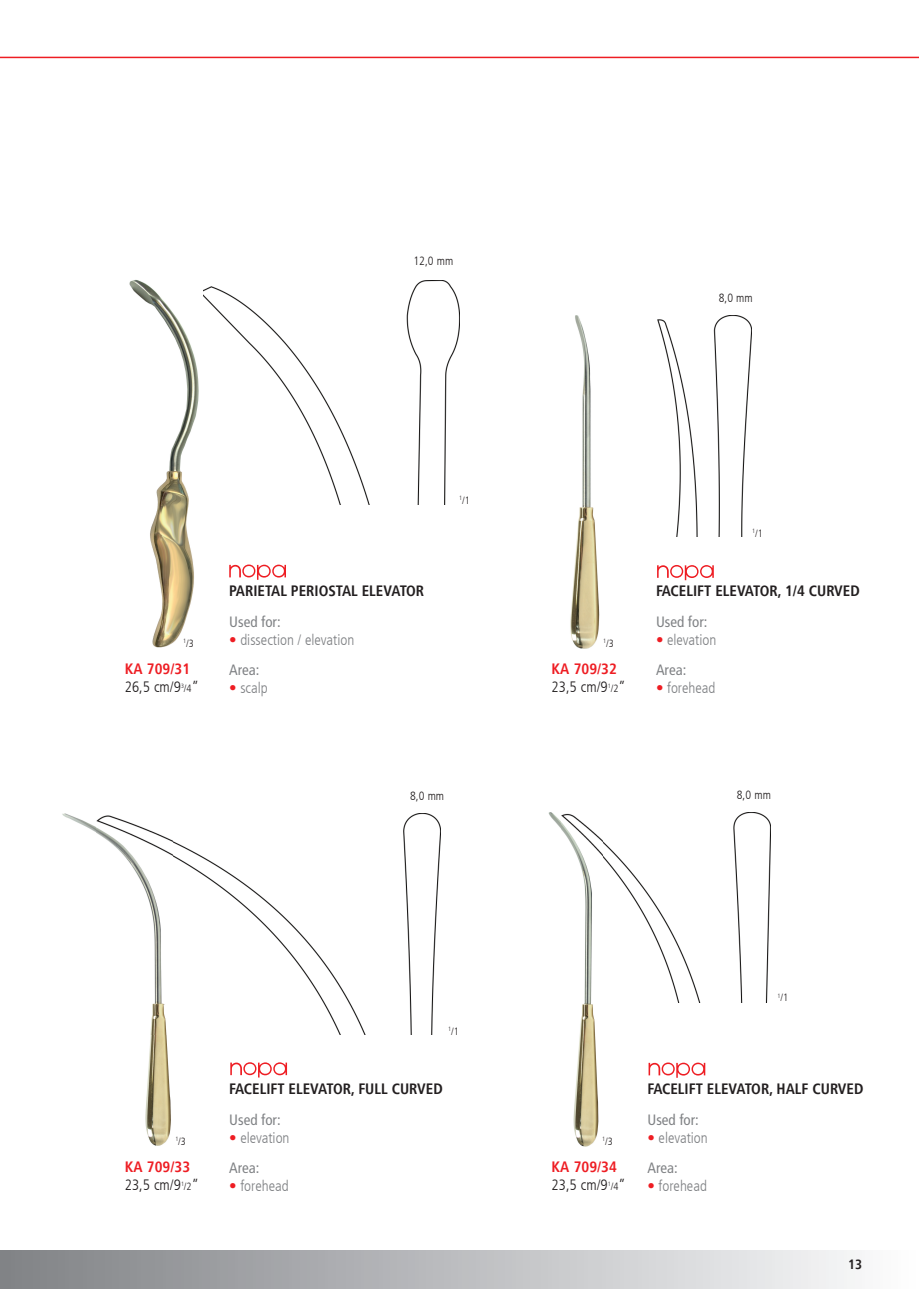
<style>
.page{position:relative;width:919px;height:1289px;background:#fff}
.page>*{position:absolute;margin:0;border:0;box-sizing:border-box;transform-origin:0 0}
.t1{font:700 condensed 15px "Frutiger LT";color:#231f20}
.t2{font:300 condensed 15px/30px "Frutiger LT";color:#808285}
.t3{font:700 condensed 15px "Frutiger LT";color:#ee1d23}
.t4{font:300 condensed 15px "Frutiger LT";color:#231f20}
.t5{font:condensed 15px "Frutiger LT";color:#808285}
.t6{font:700 condensed 13.5px "Frutiger LT";color:#231f20}
.t7{font:300 condensed 12px "Frutiger LT";color:#231f20}
.t8{font:300 condensed 10.5px "Frutiger LT";color:#231f20}
.s1{font-size:15px}
.s2{color:#ee1d23}
.s3{font-weight:400}
</style>
<div class="page">
<div style="left:0;top:1250px;width:918px;height:38px;background:linear-gradient(to right,#7f8185,#fcfcfd)"></div>
<hr style="left:0;top:57px;width:918px;height:1px;background:#ee1d23">
<img style="left:203px;top:280px;width:256px;height:224px">
<img style="left:129px;top:280px;width:70px;height:368px">
<svg style="left:229px;top:564px;width:57px;height:16px"></svg>
<img style="left:570px;top:315px;width:30px;height:333px">
<svg style="left:657px;top:565px;width:56px;height:15px"></svg>
<img style="left:657px;top:315px;width:94px;height:221px">
<img style="left:122px;top:813px;width:319px;height:221px">
<img style="left:62px;top:813px;width:111px;height:41px">
<img style="left:122px;top:1000px;width:51px;height:146px">
<svg style="left:230px;top:1062px;width:57px;height:15px"></svg>
<img style="left:576px;top:812px;width:194px;height:190px">
<img style="left:548px;top:812px;width:54px;height:41px">
<img style="left:573px;top:1002px;width:26px;height:144px">
<svg style="left:648px;top:1062px;width:57px;height:15px"></svg>
<p class="t7" style="left:413px;top:254px;width:41px">12,0 mm</p>
<p class="t7" style="left:718px;top:291px;width:36px">8,0 mm</p>
<p class="t8" style="left:459px;top:494px;width:12px"><sup>1</sup>/1</p>
<p class="t8" style="left:752px;top:527px;width:12px"><sup>1</sup>/1</p>
<p class="t8" style="left:183px;top:637px;width:12px"><sup>1</sup>/3</p>
<p class="t3" style="left:125px;top:659px;width:67px">KA 709/31</p>
<p class="t4" style="left:125px;top:678px;width:58px">26,5 cm/9</p>
<p class="t8" style="left:181px;top:682px;width:19px"><sup>3</sup>/4<span class="s1">”</span></p>
<p class="t1" style="left:229px;top:581px;width:196px">PARIETAL PERIOSTAL ELEVATOR</p>
<p class="t5" style="left:229px;top:613px;width:53px">Used for:</p>
<p class="t2" style="left:229px;top:625px;width:127px"><span class="s2">•</span> dissection / elevation<br><span class="s3">Area:</span></p>
<p class="t2" style="left:229px;top:673px;width:40px"><span class="s2">•</span> scalp</p>
<p class="t8" style="left:603px;top:637px;width:12px"><sup>1</sup>/3</p>
<p class="t3" style="left:551px;top:659px;width:67px">KA 709/32</p>
<p class="t4" style="left:551px;top:678px;width:58px">23,5 cm/9</p>
<p class="t8" style="left:607px;top:682px;width:19px"><sup>1</sup>/2<span class="s1">”</span></p>
<p class="t1" style="left:656px;top:581px;width:205px">FACELIFT ELEVATOR, 1/4 CURVED</p>
<p class="t5" style="left:656px;top:613px;width:53px">Used for:</p>
<p class="t2" style="left:656px;top:625px;width:62px"><span class="s2">•</span> elevation<br><span class="s3">Area:</span></p>
<p class="t2" style="left:656px;top:673px;width:61px"><span class="s2">•</span> forehead</p>
<p class="t7" style="left:410px;top:789px;width:36px">8,0 mm</p>
<p class="t7" style="left:736px;top:788px;width:36px">8,0 mm</p>
<p class="t8" style="left:777px;top:991px;width:12px"><sup>1</sup>/1</p>
<p class="t8" style="left:448px;top:1024px;width:12px"><sup>1</sup>/1</p>
<p class="t8" style="left:175px;top:1134px;width:12px"><sup>1</sup>/3</p>
<p class="t3" style="left:125px;top:1157px;width:67px">KA 709/33</p>
<p class="t4" style="left:125px;top:1175px;width:58px">23,5 cm/9</p>
<p class="t8" style="left:181px;top:1179px;width:19px"><sup>1</sup>/2<span class="s1">”</span></p>
<p class="t1" style="left:229px;top:1079px;width:215px">FACELIFT ELEVATOR, FULL CURVED</p>
<p class="t5" style="left:229px;top:1111px;width:53px">Used for:</p>
<p class="t2" style="left:229px;top:1123px;width:62px"><span class="s2">•</span> elevation<br><span class="s3">Area:</span></p>
<p class="t2" style="left:229px;top:1171px;width:61px"><span class="s2">•</span> forehead</p>
<p class="t8" style="left:602px;top:1134px;width:12px"><sup>1</sup>/3</p>
<p class="t3" style="left:551px;top:1157px;width:67px">KA 709/34</p>
<p class="t4" style="left:551px;top:1175px;width:58px">23,5 cm/9</p>
<p class="t8" style="left:607px;top:1179px;width:19px"><sup>1</sup>/4<span class="s1">”</span></p>
<p class="t1" style="left:647px;top:1079px;width:217px">FACELIFT ELEVATOR, HALF CURVED</p>
<p class="t5" style="left:647px;top:1111px;width:53px">Used for:</p>
<p class="t2" style="left:647px;top:1123px;width:62px"><span class="s2">•</span> elevation<br><span class="s3">Area:</span></p>
<p class="t2" style="left:647px;top:1171px;width:61px"><span class="s2">•</span> forehead</p>
<p class="t6" style="left:848px;top:1255px;width:16px">13</p>
</div>
